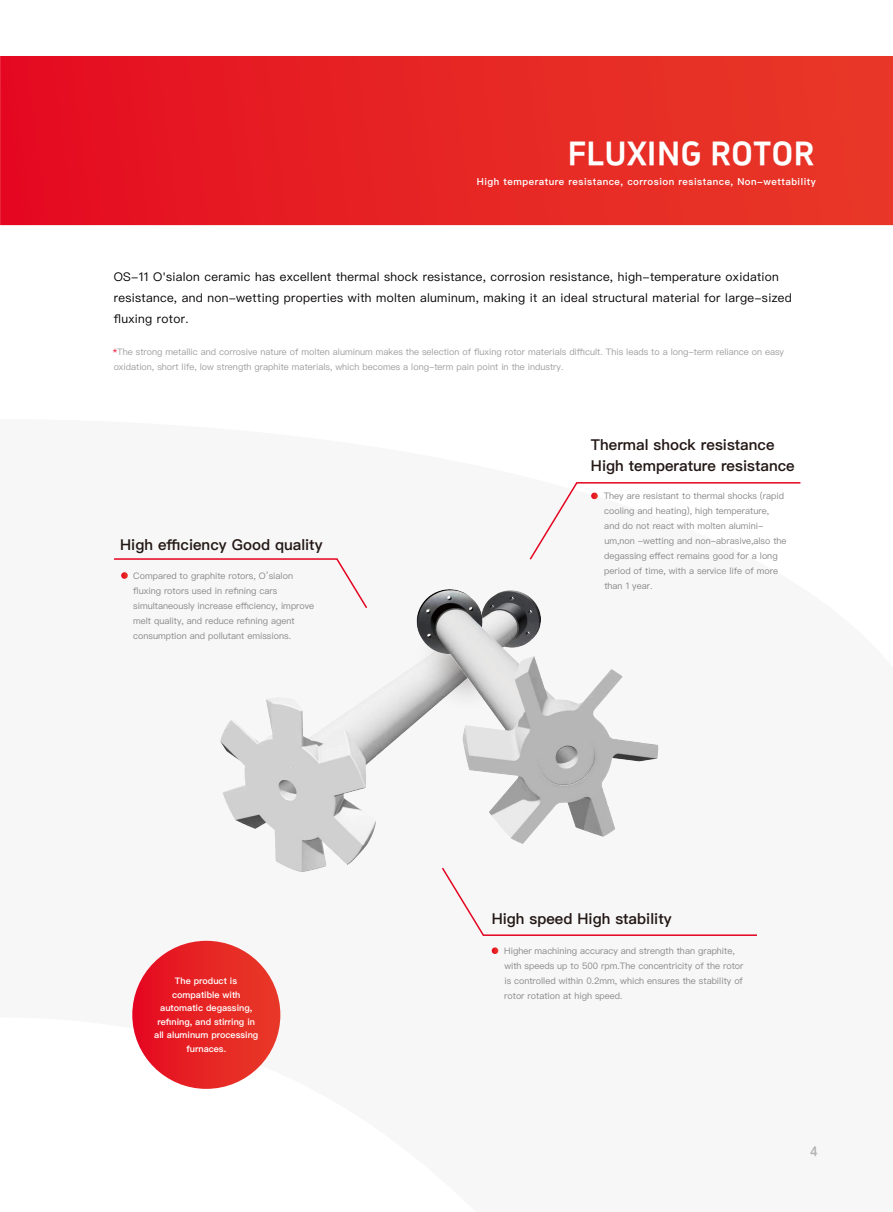
<style>
.page{position:relative;width:893px;height:1212px;background:#fff}
.page>*{position:absolute;margin:0;border:0;box-sizing:border-box;transform-origin:0 0}
.t1{font:33px "DOUYINSANSBOLD GB";color:#fff}
.t2{font:600 15px/21px "Ping Fang SC";color:#231815}
.t3{font:13.5px "DOUYINSANSBOLD GB";color:#b4b4b5}
.t4{font:12px/21px "Ping Fang SC";letter-spacing:.025em;color:#040000}
.t5{font:600 9.6px "Ping Fang SC";letter-spacing:.05em;color:#fff}
.t6{font:9px/15px "Ping Fang SC";color:#888}
.t7{font:9px/15px "Ping Fang SC";color:#9e9e9f}
.t8{font:600 9px/13.5px "Ping Fang SC";color:#fff;text-align:center}
.s1{color:#e50321}
</style>
<div class="page">
<div style="left:132px;top:941px;width:148px;height:148px;background:linear-gradient(to right,#e50c23,#e83b27);border-radius:74px"></div>
<svg style="left:0;top:56px;width:893px;height:169px;background:#e62324"></svg>
<img style="left:220px;top:697px;width:147px;height:176px">
<img style="left:367px;top:589px;width:292px;height:256px">
<svg style="left:492px;top:947px;width:6px;height:7px"></svg>
<svg style="left:114px;top:558px;width:255px;height:52px"></svg>
<svg style="left:529px;top:482px;width:272px;height:78px"></svg>
<svg style="left:441px;top:867px;width:316px;height:69px"></svg>
<h1 class="t1" style="left:568px;top:136px;width:248px">FLUXING ROTOR</h1>
<p class="t5" style="left:477px;top:175px;width:340px">High temperature resistance, corrosion resistance, Non-wettability</p>
<p class="t4" style="left:114px;top:266px;width:679px">OS-11 O'sialon ceramic has excellent thermal shock resistance, corrosion resistance, high-temperature oxidation resistance, and non-wetting properties with molten aluminum, making it an ideal structural material for large-sized fluxing rotor.</p>
<p class="t7" style="left:113px;top:344px;width:673px"><span class="s1">*</span>The strong metallic and corrosive nature of molten aluminum makes the selection of fluxing rotor materials difficult. This leads to a long-term reliance on easy oxidation, short life, low strength graphite materials, which becomes a long-term pain point in the industry.</p>
<h2 class="t2" style="left:120px;top:534px;width:204px">High efficiency Good quality</h2>
<p class="t6" style="left:133px;top:568px;width:183px">Compared to graphite rotors, O’sialon fluxing rotors used in refining cars simultaneously increase efficiency, improve melt quality, and reduce refining agent consumption and pollutant emissions.</p>
<p class="t8" style="left:154px;top:974px;width:106px">The product is compatible with automatic degassing, refining, and stirring in all aluminum processing furnaces.</p>
<h2 class="t2" style="left:591px;top:434px;width:205px">Thermal shock resistance<br>High temperature resistance</h2>
<p class="t6" style="left:604px;top:488px;width:184px">They are resistant to thermal shocks (rapid cooling and heating), high temperature,<br>and do not react with molten alumini&shy;um,non -wetting and non-abrasive,also the degassing effect remains good for a long period of time, with a service life of more than 1 year.</p>
<h2 class="t2" style="left:492px;top:908px;width:181px">High speed High stability</h2>
<p class="t6" style="left:504px;top:943px;width:241px">Higher machining accuracy and strength than graphite, with speeds up to 500 rpm.The concentricity of the rotor is controlled within 0.2mm, which ensures the stability of rotor rotation at high speed.</p>
<h3 class="t3" style="left:810px;top:1143px;width:9px">4</h3>
</div>
